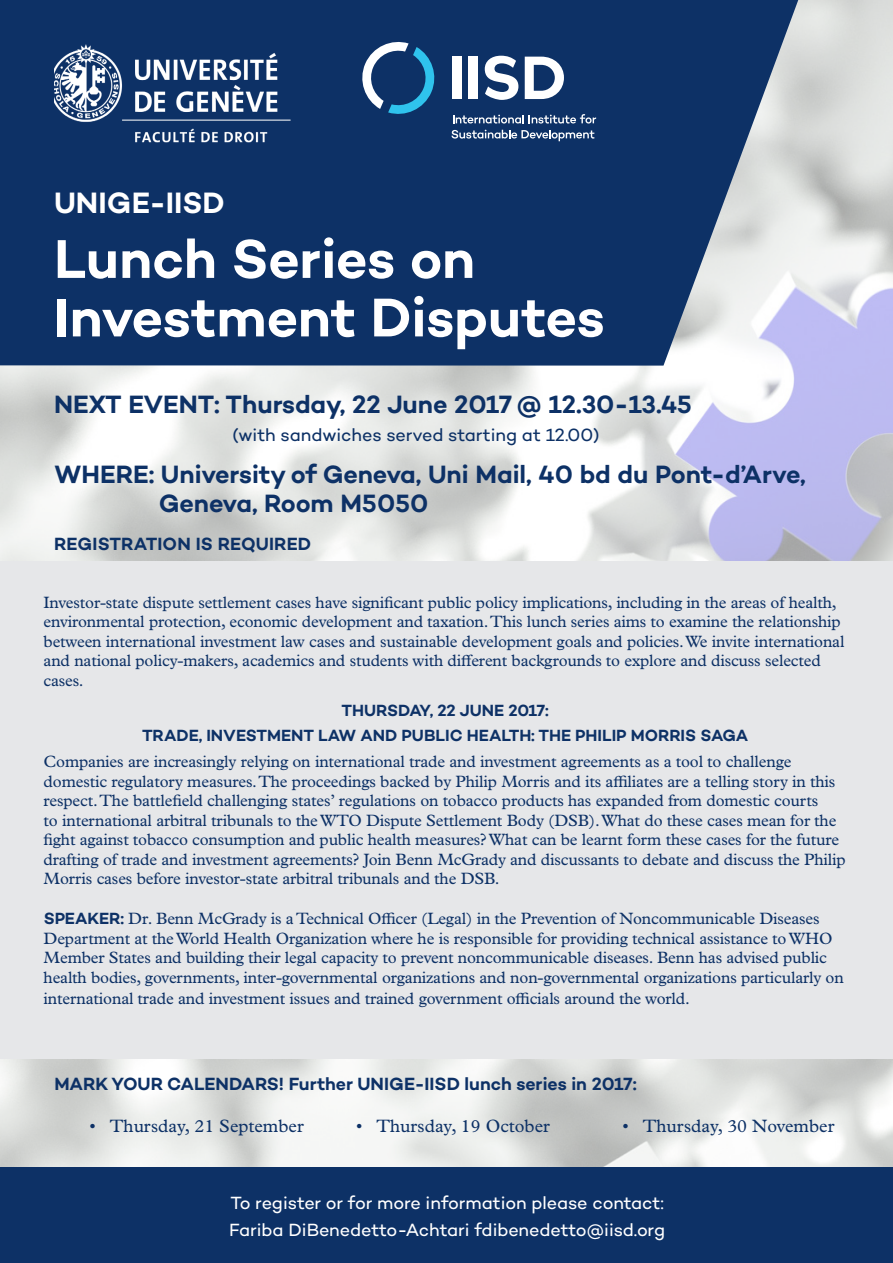
<style>
.page{position:relative;width:893px;height:1263px;background:#fff}
.page>*{position:absolute;margin:0;border:0;box-sizing:border-box;transform-origin:0 0}
.Publication_Title{font:600 55.5px/58.5px "Campton";letter-spacing:-.005em;color:#fff}
.Publication_Title-2{font:600 30px "Campton";color:#fff}
.Publication_Title-3{font:600 25.5px/28.5px "Campton";letter-spacing:-.005em;color:#0d3166}
.Body_copy{font:18px "Campton";letter-spacing:-.005em;color:#fff}
.Body_copy-2{font:18px "Plantin MT Pro";color:#0d3166}
.Body_copy-3{font:600 18px "Campton";color:#0d3166}
.Publication_Title-4{font:18px "Campton";letter-spacing:-.005em;color:#0d3166}
.Publication_Title-5{font:600 18px "Campton";color:#0d3166}
.Body_copy-4{font:16.5px/19.5px "Plantin MT Pro";letter-spacing:-.01em;color:#0d3166}
.Body_copy-5{font:600 16.5px "Campton";color:#0d3166}
.s1{font-family:"Campton";font-weight:600}
</style>
<div class="page">
<img style="left:0;top:0;width:893px;height:561px">
<div style="left:0;top:561px;width:893px;height:498px;background:#e6e7e9"></div>
<svg style="left:0;top:0;width:798px;height:366px;background:#224272"></svg>
<div style="left:0;top:1167px;width:893px;height:96px;background:#0d3166"></div>
<img style="left:54px;top:42px;width:250px;height:111px">
<svg style="left:362px;top:42px;width:77px;height:75px;background:#32618d"></svg>
<svg style="left:453px;top:114px;width:143px;height:10px"></svg>
<svg style="left:451px;top:130px;width:143px;height:11px;background:#546e93"></svg>
<svg style="left:485px;top:56px;width:33px;height:44px"></svg>
<div style="left:452px;top:57px;width:9px;height:42px;background:#fff"></div>
<div style="left:469px;top:57px;width:9px;height:42px;background:#fff"></div>
<svg style="left:525px;top:57px;width:39px;height:42px"></svg>
<p class="Publication_Title-2" style="left:54px;top:183px;width:172px">UNIGE-IISD</p>
<p class="Publication_Title" style="left:54px;top:229px;width:552px">Lunch Series on<br>Investment Disputes</p>
<p class="Publication_Title-3" style="left:54px;top:389px;width:640px">NEXT EVENT: Thursday, 22 June 2017 @ 12.30-13.45</p>
<p class="Publication_Title-4" style="left:232px;top:424px;width:369px">(with sandwiches served starting at 12.00)</p>
<p class="Publication_Title-3" style="left:159px;top:460px;width:648px;text-indent:-105px">WHERE: University of Geneva, Uni Mail, 40 bd du Pont-d’Arve,<br>Geneva, Room M5050</p>
<p class="Publication_Title-5" style="left:54px;top:532px;width:259px">REGISTRATION IS REQUIRED</p>
<p class="Body_copy-4" style="left:44px;top:593px;width:802px">Investor-state dispute settlement cases have significant public policy implications, including in the areas of health, environmental protection, economic development and taxation. This lunch series aims to examine the relationship between international investment law cases and sustainable development goals and policies. We invite international and national policy-makers, academics and students with different backgrounds to explore and discuss selected cases.</p>
<p class="Body_copy-5" style="left:342px;top:700px;width:209px">THURSDAY, 22 JUNE 2017:</p>
<p class="Body_copy-5" style="left:142px;top:725px;width:608px">TRADE, INVESTMENT LAW AND PUBLIC HEALTH: THE PHILIP MORRIS SAGA</p>
<p class="Body_copy-4" style="left:44px;top:752px;width:803px">Companies are increasingly relying on international trade and investment agreements as a tool to challenge domestic regulatory measures. The proceedings backed by Philip Morris and its affiliates are a telling story in this respect. The battlefield challenging states’ regulations on tobacco products has expanded from domestic courts<br>to international arbitral tribunals to the WTO Dispute Settlement Body (DSB). What do these cases mean for the fight against tobacco consumption and public health measures? What can be learnt form these cases for the future drafting of trade and investment agreements? Join Benn McGrady and discussants to debate and discuss the Philip Morris cases before investor-state arbitral tribunals and the DSB.</p>
<p class="Body_copy-4" style="left:44px;top:909px;width:802px"><span class="s1">SPEAKER:</span> Dr. Benn McGrady is a Technical Officer (Legal) in the Prevention of Noncommunicable Diseases Department at the World Health Organization where he is responsible for providing technical assistance to WHO Member States and building their legal capacity to prevent noncommunicable diseases. Benn has advised public health bodies, governments, inter-governmental organizations and non-governmental organizations particularly on</p>
<p class="Body_copy-4" style="left:44px;top:988px;width:648px">international trade and investment issues and trained government officials around the world.</p>
<p class="Body_copy-3" style="left:54px;top:1072px;width:584px">MARK YOUR CALENDARS! Further UNIGE-IISD lunch series in 2017:</p>
<p class="Body_copy-2" style="left:90px;top:1116px;width:216px">• Thursday, 21 September</p>
<p class="Body_copy-2" style="left:356px;top:1116px;width:195px">• Thursday, 19 October</p>
<p class="Body_copy-2" style="left:622px;top:1116px;width:213px">• Thursday, 30 November</p>
<p class="Body_copy" style="left:230px;top:1192px;width:435px">To register or for more information please contact:</p>
<p class="Body_copy" style="left:229px;top:1218px;width:437px">Fariba DiBenedetto-Achtari fdibenedetto@iisd.org</p>
</div>
